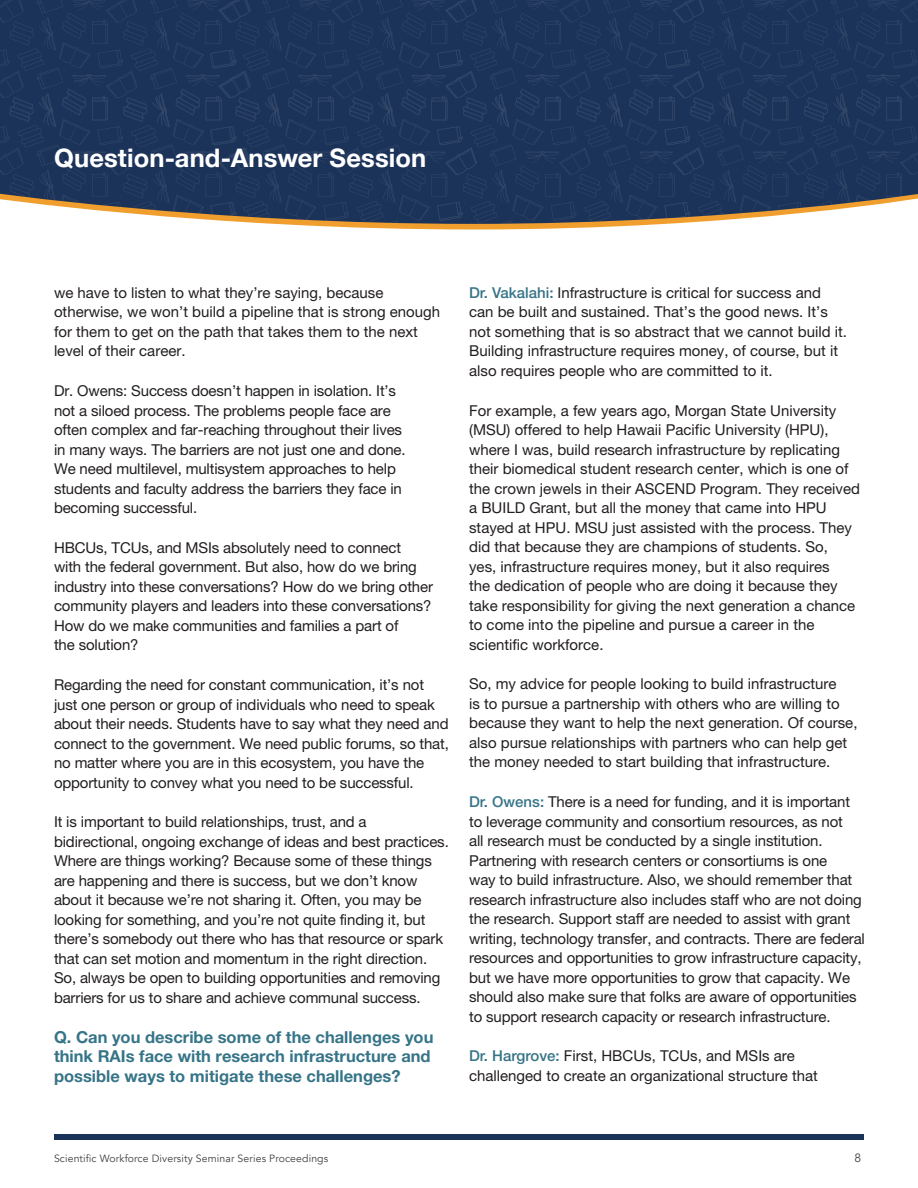
<style>
.page{position:relative;width:918px;height:1188px;background:#fff}
.page>*{position:absolute;margin:0;border:0;box-sizing:border-box;transform-origin:0 0}
.t1{font:700 25.5px "Helvetica Neue";letter-spacing:.005em;color:#fff}
.t2{font:700 16.5px/19.5px "Helvetica Neue LT Pro";color:#367487}
.t3{font:15px/19.5px "Helvetica Neue LT Pro";letter-spacing:-.01em;color:#221e1f}
.t4{font:12px "Avenir";color:#404042}
.t5{font:10.5px "Avenir";letter-spacing:.01em;color:#404042}
.s1{font-weight:500;color:#367487}
</style>
<div class="page">
<div style="left:54px;top:1134px;width:810px;height:5px;background:#1c3359"></div>
<svg style="left:278px;top:224px;width:384px;height:6px;fill:#f09e2e"></svg>
<svg style="left:0;top:0;width:918px;height:224px;background:#273c5e"></svg>
<h1 class="t1" style="left:54px;top:138px;width:374px">Question-and-Answer Session</h1>
<p class="t3" style="left:54px;top:283px;width:388px">we have to listen to what they’re saying, because otherwise, we won’t build a pipeline that is strong enough for them to get on the path that takes them to the next level of their career.</p>
<p class="t3" style="left:54px;top:381px;width:353px">Dr. Owens: Success doesn’t happen in isolation. It’s not a siloed process. The problems people face are often complex and far-reaching throughout their lives in many ways. The barriers are not just one and done.<br>We need multilevel, multisystem approaches to help students and faculty address the barriers they face in becoming successful.</p>
<p class="t3" style="left:54px;top:538px;width:381px">HBCUs, TCUs, and MSIs absolutely need to connect<br>with the federal government. But also, how do we bring industry into these conversations? How do we bring other community players and leaders into these conversations?<br>How do we make communities and families a part of<br>the solution?</p>
<p class="t3" style="left:54px;top:675px;width:396px">Regarding the need for constant communication, it’s not just one person or group of individuals who need to speak about their needs. Students have to say what they need and connect to the government. We need public forums, so that, no matter where you are in this ecosystem, you have the opportunity to convey what you need to be successful.</p>
<p class="t3" style="left:54px;top:812px;width:396px">It is important to build relationships, trust, and a bidirectional, ongoing exchange of ideas and best practices.<br>Where are things working? Because some of these things are happening and there is success, but we don’t know about it because we’re not sharing it. Often, you may be looking for something, and you’re not quite finding it, but there’s somebody out there who has that resource or spark that can set motion and momentum in the right direction.<br>So, always be open to building opportunities and removing barriers for us to share and achieve communal success.</p>
<h3 class="t2" style="left:54px;top:1027px;width:381px">Q. Can you describe some of the challenges you think RAIs face with research infrastructure and possible ways to mitigate these challenges?</h3>
<p class="t3" style="left:469px;top:283px;width:379px"><span class="s1">Dr. Vakalahi:</span> Infrastructure is critical for success and can be built and sustained. That’s the good news. It’s not something that is so abstract that we cannot build it.<br>Building infrastructure requires money, of course, but it also requires people who are committed to it.</p>
<p class="t3" style="left:469px;top:400px;width:392px">For example, a few years ago, Morgan State University (MSU) offered to help Hawaii Pacific University (HPU), where I was, build research infrastructure by replicating their biomedical student research center, which is one of the crown jewels in their ASCEND Program. They received a BUILD Grant, but all the money that came into HPU stayed at HPU. MSU just assisted with the process. They did that because they are champions of students. So,<br>yes, infrastructure requires money, but it also requires<br>the dedication of people who are doing it because they take responsibility for giving the next generation a chance to come into the pipeline and pursue a career in the scientific workforce.</p>
<p class="t3" style="left:469px;top:674px;width:390px">So, my advice for people looking to build infrastructure<br>is to pursue a partnership with others who are willing to because they want to help the next generation. Of course, also pursue relationships with partners who can help get the money needed to start building that infrastructure.</p>
<p class="t3" style="left:469px;top:792px;width:397px"><span class="s1">Dr. Owens:</span> There is a need for funding, and it is important to leverage community and consortium resources, as not<br>all research must be conducted by a single institution.<br>Partnering with research centers or consortiums is one<br>way to build infrastructure. Also, we should remember that research infrastructure also includes staff who are not doing the research. Support staff are needed to assist with grant writing, technology transfer, and contracts. There are federal resources and opportunities to grow infrastructure capacity, but we have more opportunities to grow that capacity. We should also make sure that folks are aware of opportunities to support research capacity or research infrastructure.</p>
<p class="t3" style="left:469px;top:1046px;width:350px"><span class="s1">Dr. Hargrove:</span> First, HBCUs, TCUs, and MSIs are challenged to create an organizational structure that</p>
<p class="t5" style="left:54px;top:1152px;width:276px">Scientific Workforce Diversity Seminar Series Proceedings</p>
<p class="t4" style="left:855px;top:1150px;width:8px">8</p>
</div>
